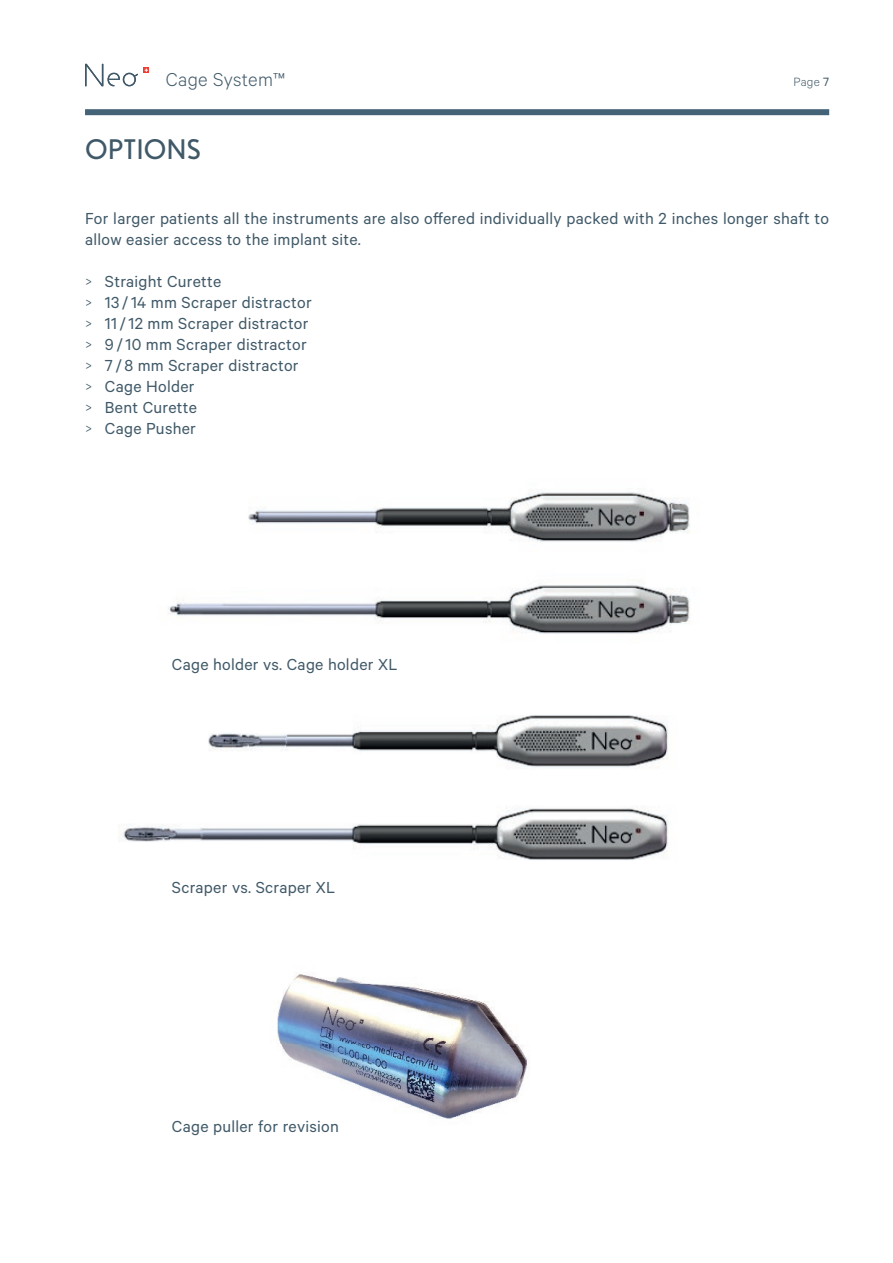
<style>
.page{position:relative;width:893px;height:1263px;background:#fff}
.page>*{position:absolute;margin:0;border:0;box-sizing:border-box;transform-origin:0 0}
.t1{font:27px "Nobel";letter-spacing:.015em;color:#405968}
.t2{font:300 21px "Calibre";letter-spacing:.015em;color:#405968}
.t3{font:18px/21px "Calibre";letter-spacing:.015em;color:#405968}
.t4{font:300 13.5px "Calibre";color:#405968}
.s1{font-weight:400}
.s2{font-weight:300}
</style>
<div class="page">
<svg style="left:144px;top:68px;width:5px;height:5px"></svg>
<svg style="left:85px;top:64px;width:53px;height:22px"></svg>
<div style="left:85px;top:109px;width:744px;height:6px;background:#446377"></div>
<img style="left:167px;top:489px;width:523px;height:145px">
<img style="left:119px;top:715px;width:549px;height:145px">
<img style="left:277px;top:974px;width:251px;height:145px">
<p class="t2" style="left:166px;top:68px;width:121px">Cage System™</p>
<p class="t4" style="left:794px;top:74px;width:37px">Page <span class="s1">7</span></p>
<h1 class="t1" style="left:85px;top:133px;width:117px">OPTIONS</h1>
<p class="t3" style="left:85px;top:207px;width:746px">For larger patients all the instruments are also offered individually packed with 2 inches longer shaft to allow easier access to the implant site.</p>
<p class="t3" style="left:85px;top:270px;width:228px"><span class="s2">&gt;</span> Straight Curette<br><span class="s2">&gt;</span> 13 / 14 mm Scraper distractor <span class="s2">&gt;</span> 11 / 12 mm Scraper distractor <span class="s2">&gt;</span> 9 / 10 mm Scraper distractor <span class="s2">&gt;</span> 7 / 8 mm Scraper distractor<br><span class="s2">&gt;</span> Cage Holder<br><span class="s2">&gt;</span> Bent Curette<br><span class="s2">&gt;</span> Cage Pusher</p>
<p class="t3" style="left:172px;top:653px;width:227px">Cage holder vs. Cage holder XL</p>
<p class="t3" style="left:172px;top:876px;width:165px">Scraper vs. Scraper XL</p>
<p class="t3" style="left:172px;top:1115px;width:169px">Cage puller for revision</p>
</div>
